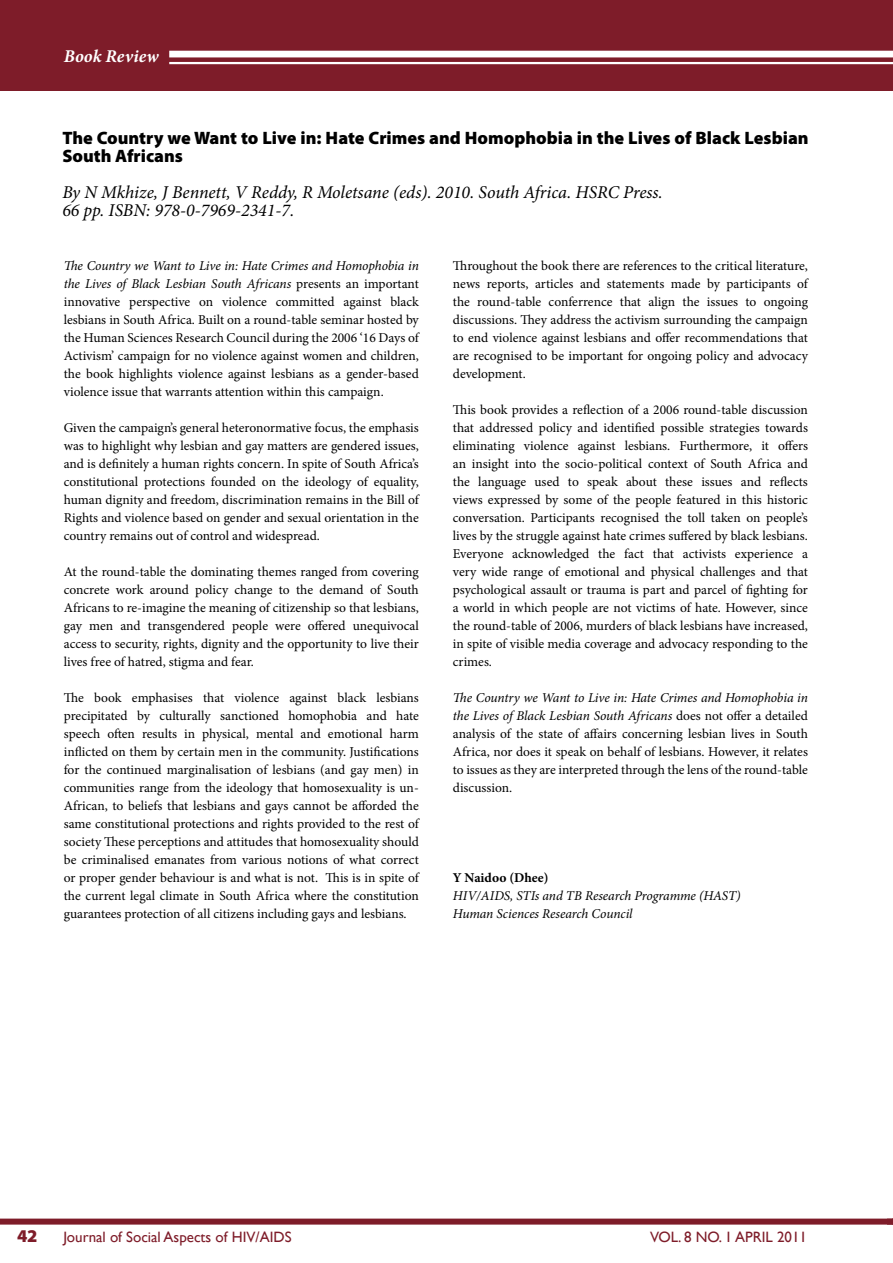
<style>
.page{position:relative;width:893px;height:1263px;background:#fff}
.page>*{position:absolute;margin:0;border:0;box-sizing:border-box;transform-origin:0 0}
.t1{font:italic 18px/18px "Minion Pro";letter-spacing:-.005em;color:#000}
.t2{font:900 18px/18px "Myriad Pro";color:#000}
.t3{font:italic 700 18px "Minion Pro";letter-spacing:.005em;color:#fff}
.t4{font:900 18px "Myriad Pro";color:#7e1c29}
.t5{font:15px "Gill Sans";color:#7e1c29}
.t6{font:13.5px/18px "Minion Pro";color:#000;text-align:justify}
.t7{font:italic 13.5px/18px "Minion Pro";letter-spacing:-.005em;color:#000}
.t8{font:700 13.5px "Minion Pro";letter-spacing:.005em;color:#000}
.s1{font-style:italic}
</style>
<div class="page">
<div style="left:0;top:1218px;width:893px;height:6px;background:#7e1c29"></div>
<div style="left:0;top:0;width:893px;height:90px;background:#7e1c29"></div>
<div style="left:169px;top:51px;width:724px;height:6px;background:#fff"></div>
<hr style="left:169px;top:62px;width:724px;height:2px;background:#fff">
<h1 class="t3" style="left:64px;top:43px;width:97px">Book Review</h1>
<h1 class="t2" style="left:62px;top:128px;width:748px">The Country we Want to Live in: Hate Crimes and Homophobia in the Lives of Black Lesbian<br>South Africans</h1>
<h1 class="t1" style="left:62px;top:183px;width:602px">By N Mkhize, J Bennett, V Reddy, R Moletsane (eds). 2010. South Africa. HSRC Press.<br>66 pp. ISBN: 978-0-7969-2341-7.</h1>
<p class="t6" style="left:64px;top:257px;width:357px"><span class="s1">The Country we Want to Live in: Hate Crimes and Homophobia in the Lives of Black Lesbian South Africans</span> presents an important innovative perspective on violence committed against black lesbians in South Africa. Built on a round-table seminar hosted by the Human Sciences Research Council during the 2006 ‘16 Days of Activism’ campaign for no violence against women and children, the book highlights violence against lesbians as a gender-based violence issue that warrants attention within this campaign.</p>
<p class="t6" style="left:64px;top:419px;width:357px">Given the campaign’s general heteronormative focus, the emphasis was to highlight why lesbian and gay matters are gendered issues, and is definitely a human rights concern. In spite of South Africa’s constitutional protections founded on the ideology of equality, human dignity and freedom, discrimination remains in the Bill of Rights and violence based on gender and sexual orientation in the country remains out of control and widespread.</p>
<p class="t6" style="left:64px;top:563px;width:357px">At the round-table the dominating themes ranged from covering concrete work around policy change to the demand of South Africans to re-imagine the meaning of citizenship so that lesbians, gay men and transgendered people were offered unequivocal access to security, rights, dignity and the opportunity to live their lives free of hatred, stigma and fear.</p>
<p class="t6" style="left:64px;top:689px;width:357px">The book emphasises that violence against black lesbians precipitated by culturally sanctioned homophobia and hate speech often results in physical, mental and emotional harm inflicted on them by certain men in the community. Justifications for the continued marginalisation of lesbians (and gay men) in communities range from the ideology that homosexuality is un-African, to beliefs that lesbians and gays cannot be afforded the same constitutional protections and rights provided to the rest of society These perceptions and attitudes that homosexuality should be criminalised emanates from various notions of what correct or proper gender behaviour is and what is not. This is in spite of the current legal climate in South Africa where the constitution guarantees protection of all citizens including gays and lesbians.</p>
<p class="t6" style="left:453px;top:257px;width:357px">Throughout the book there are references to the critical literature, news reports, articles and statements made by participants of the round-table conferrence that align the issues to ongoing discussions. They address the activism surrounding the campaign to end violence against lesbians and offer recommendations that are recognised to be important for ongoing policy and advocacy development.</p>
<p class="t6" style="left:453px;top:401px;width:357px">This book provides a reflection of a 2006 round-table discussion that addressed policy and identified possible strategies towards eliminating violence against lesbians. Furthermore, it offers an insight into the socio-political context of South Africa and the language used to speak about these issues and reflects views expressed by some of the people featured in this historic conversation. Participants recognised the toll taken on people’s lives by the struggle against hate crimes suffered by black lesbians.<br>Everyone acknowledged the fact that activists experience a very wide range of emotional and physical challenges and that psychological assault or trauma is part and parcel of fighting for a world in which people are not victims of hate. However, since the round-table of 2006, murders of black lesbians have increased, in spite of visible media coverage and advocacy responding to the crimes.</p>
<p class="t6" style="left:453px;top:689px;width:357px"><span class="s1">The Country we Want to Live in: Hate Crimes and Homophobia in the Lives of Black Lesbian South Africans</span> does not offer a detailed analysis of the state of affairs concerning lesbian lives in South Africa, nor does it speak on behalf of lesbians. However, it relates to issues as they are interpreted through the lens of the round-table discussion.</p>
<p class="t8" style="left:453px;top:868px;width:97px">Y Naidoo (Dhee)</p>
<p class="t7" style="left:453px;top:886px;width:289px">HIV/AIDS, STIs and TB Research Programme (HAST)<br>Human Sciences Research Council</p>
<h1 class="t4" style="left:17px;top:1224px;width:22px">42</h1>
<p class="t5" style="left:64px;top:1228px;width:230px">Journal of Social Aspects of HIV/AIDS</p>
<p class="t5" style="left:650px;top:1228px;width:159px">VOL. 8 NO. 1 APRIL 2011</p>
</div>
